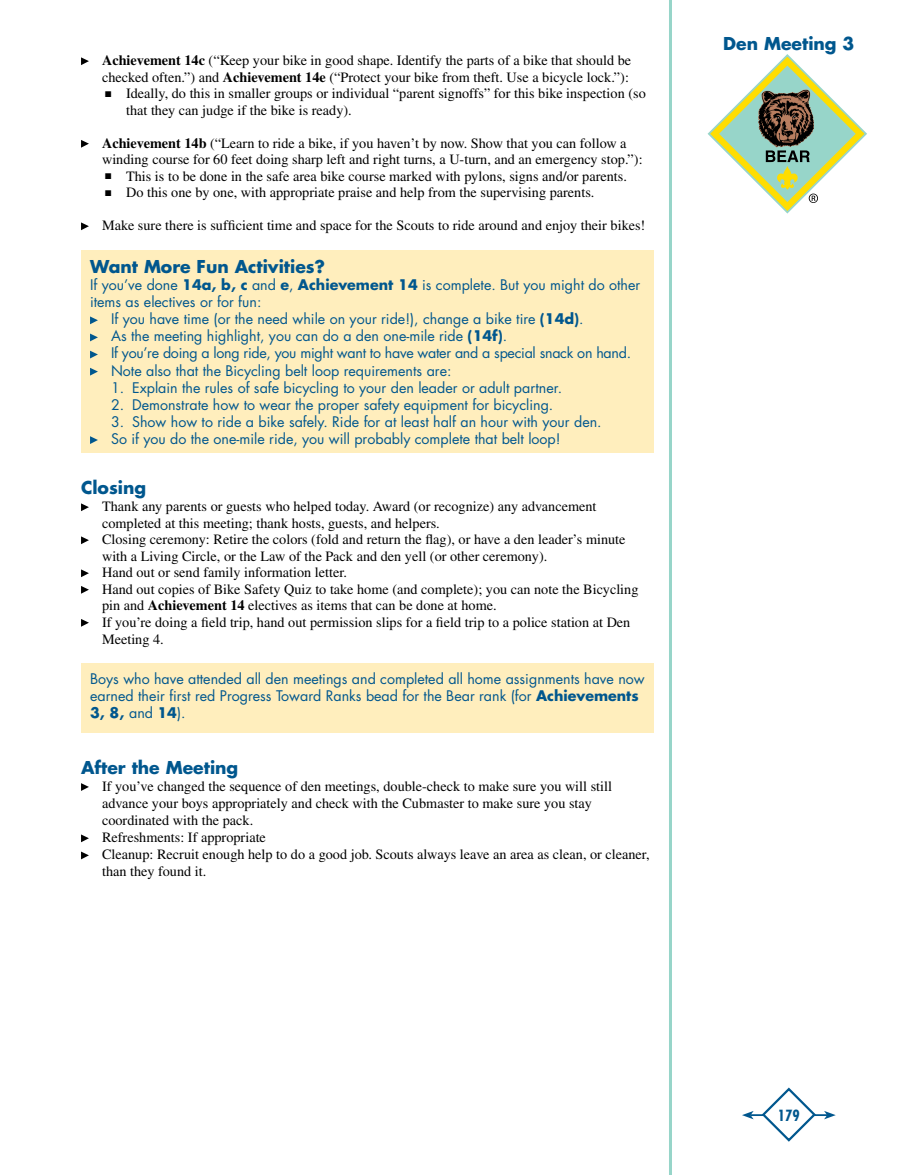
<style>
.page{position:relative;width:905px;height:1175px;background:#fff}
.page>*{position:absolute;margin:0;border:0;box-sizing:border-box;transform-origin:0 0}
.t1{font:700 17.25px "Futura";color:#00578e}
.t2{font:700 condensed 15px "Futura";color:#00578e}
.t3{font:14.25px/16.5px "Times";color:#000}
.t4{font:14.25px/17.1px "Futura";color:#00578e}
.t5{font:14.25px "Futura";letter-spacing:-.02em;color:#00578e}
.s1{font-weight:700}
</style>
<div class="page">
<svg style="left:707px;top:54px;width:160px;height:159px"></svg>
<hr style="left:750px;top:1114px;width:77px;height:2px;background:#00578e">
<svg style="left:742px;top:1111px;width:11px;height:8px"></svg>
<svg style="left:824px;top:1111px;width:11px;height:8px"></svg>
<svg style="left:760px;top:1087px;width:57px;height:55px"></svg>
<hr style="left:669px;top:0;width:3px;height:1174px;background:#97d5c9">
<svg style="left:81px;top:57px;width:8px;height:8px"></svg>
<svg style="left:81px;top:140px;width:8px;height:8px"></svg>
<svg style="left:81px;top:222px;width:8px;height:8px"></svg>
<div style="left:81px;top:250px;width:573px;height:203px;background:#ffeebd"></div>
<svg style="left:90px;top:316px;width:8px;height:8px"></svg>
<svg style="left:90px;top:333px;width:8px;height:8px"></svg>
<svg style="left:90px;top:351px;width:8px;height:7px"></svg>
<svg style="left:90px;top:368px;width:8px;height:7px"></svg>
<svg style="left:90px;top:436px;width:8px;height:8px"></svg>
<svg style="left:81px;top:503px;width:8px;height:8px"></svg>
<svg style="left:81px;top:536px;width:8px;height:8px"></svg>
<svg style="left:81px;top:569px;width:8px;height:8px"></svg>
<svg style="left:81px;top:586px;width:8px;height:7px"></svg>
<svg style="left:81px;top:619px;width:8px;height:7px"></svg>
<div style="left:81px;top:664px;width:573px;height:69px;background:#ffeebd"></div>
<svg style="left:81px;top:783px;width:8px;height:8px"></svg>
<svg style="left:81px;top:834px;width:8px;height:8px"></svg>
<svg style="left:81px;top:851px;width:8px;height:8px"></svg>
<p class="t3" style="left:102px;top:52px;width:530px"><span class="s1">Achievement 14c</span> (“Keep your bike in good shape. Identify the parts of a bike that should be checked often.”) and <span class="s1">Achievement 14e</span> (“Protect your bike from theft. Use a bicycle lock.”):</p>
<p class="t3" style="left:126px;top:85px;width:521px;text-indent:-21px">■ Ideally, do this in smaller groups or individual “parent signoffs” for this bike inspection (so that they can judge if the bike is ready).</p>
<p class="t3" style="left:102px;top:135px;width:542px"><span class="s1">Achievement 14b</span> (“Learn to ride a bike, if you haven’t by now. Show that you can follow a winding course for 60 feet doing sharp left and right turns, a U-turn, and an emergency stop.”):</p>
<p class="t3" style="left:105px;top:168px;width:523px">■ This is to be done in the safe area bike course marked with pylons, signs and/or parents.</p>
<p class="t3" style="left:105px;top:184px;width:491px">■ Do this one by one, with appropriate praise and help from the supervising parents.</p>
<p class="t3" style="left:102px;top:217px;width:544px">Make sure there is sufficient time and space for the Scouts to ride around and enjoy their bikes!</p>
<p class="t1" style="left:90px;top:255px;width:236px">Want More Fun Activities?</p>
<p class="t4" style="left:90px;top:276px;width:551px">If you’ve done <span class="s1">14a, b, c</span> and <span class="s1">e</span>, <span class="s1">Achievement 14</span> is complete. But you might do other</p>
<p class="t4" style="left:90px;top:293px;width:173px">items as electives or for fun:</p>
<p class="t4" style="left:98px;top:311px;width:487px">If you have time (or the need while on your ride!), change a bike tire <span class="s1">(14d)</span>.</p>
<p class="t4" style="left:98px;top:328px;width:411px">As the meeting highlight, you can do a den one-mile ride <span class="s1">(14f)</span>.</p>
<p class="t5" style="left:98px;top:344px;width:535px">If you’re doing a long ride, you might want to have water and a special snack on hand.</p>
<p class="t4" style="left:98px;top:362px;width:355px">Note also that the Bicycling belt loop requirements are:</p>
<p class="t4" style="left:111px;top:379px;width:452px">1. Explain the rules of safe bicycling to your den leader or adult partner.</p>
<p class="t4" style="left:111px;top:396px;width:444px">2. Demonstrate how to wear the proper safety equipment for bicycling.</p>
<p class="t4" style="left:111px;top:413px;width:492px">3. Show how to ride a bike safely. Ride for at least half an hour with your den.<br>So if you do the one-mile ride, you will probably complete that belt loop!</p>
<p class="t1" style="left:81px;top:476px;width:67px">Closing</p>
<p class="t3" style="left:102px;top:498px;width:538px">Thank any parents or guests who helped today. Award (or recognize) any advancement completed at this meeting; thank hosts, guests, and helpers.<br>Closing ceremony: Retire the colors (fold and return the flag), or have a den leader’s minute with a Living Circle, or the Law of the Pack and den yell (or other ceremony).<br>Hand out or send family information letter.<br>Hand out copies of Bike Safety Quiz to take home (and complete); you can note the Bicycling pin and <span class="s1">Achievement 14</span> electives as items that can be done at home.<br>If you’re doing a field trip, hand out permission slips for a field trip to a police station at Den Meeting 4.</p>
<p class="t4" style="left:90px;top:670px;width:556px">Boys who have attended all den meetings and completed all home assignments have now earned their first red Progress Toward Ranks bead for the Bear rank (for <span class="s1">Achievements<br>3, 8,</span> and <span class="s1">14</span>).</p>
<p class="t1" style="left:81px;top:756px;width:159px">After the Meeting</p>
<p class="t3" style="left:102px;top:777px;width:549px;line-height:17.1px">If you’ve changed the sequence of den meetings, double-check to make sure you will still advance your boys appropriately and check with the Cubmaster to make sure you stay coordinated with the pack.<br>Refreshments: If appropriate<br>Cleanup: Recruit enough help to do a good job. Scouts always leave an area as clean, or cleaner, than they found it.</p>
<p class="t1" style="left:723px;top:32px;width:133px">Den Meeting 3</p>
<p class="t2" style="left:777px;top:1106px;width:24px">179</p>
</div>
